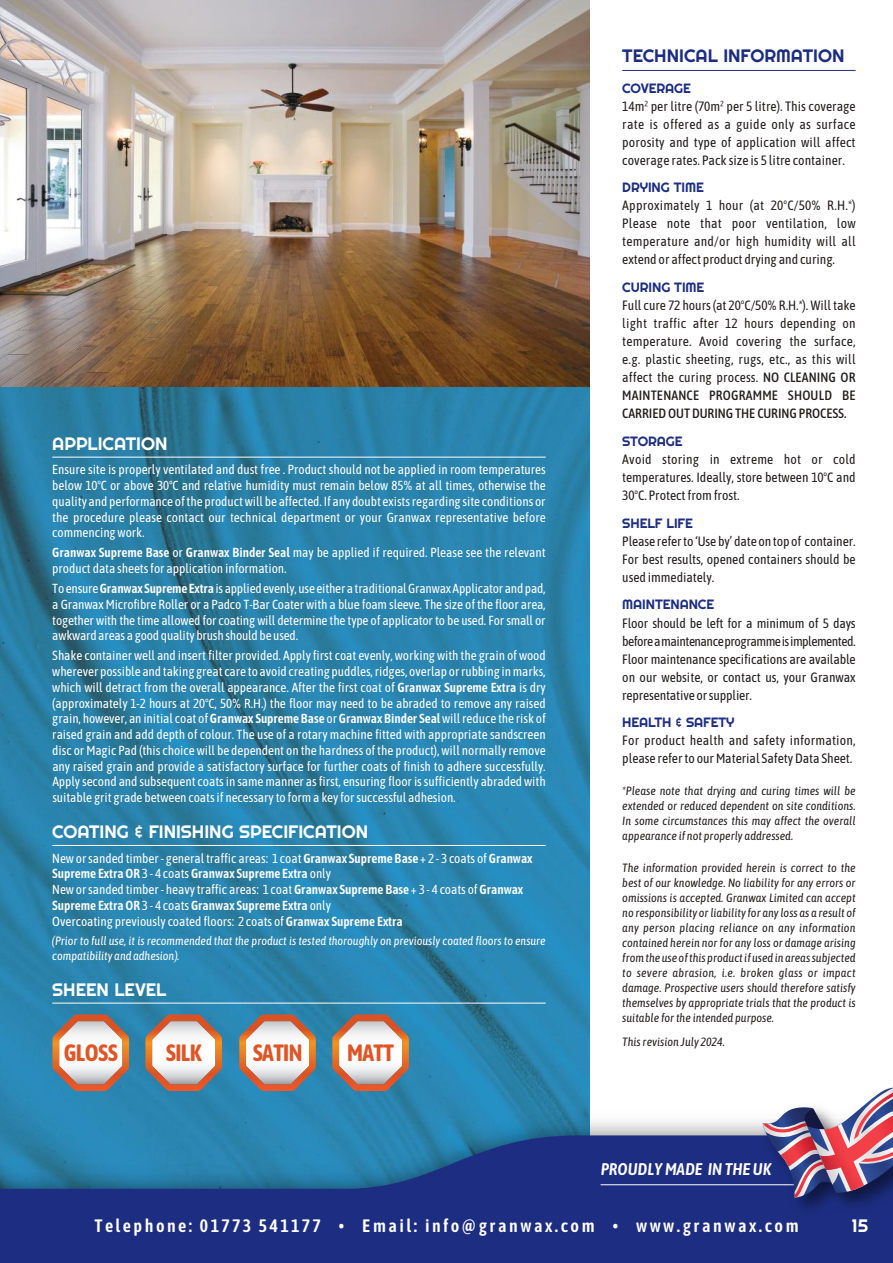
<style>
.page{position:relative;width:893px;height:1263px;background:#fff}
.page>*{position:absolute;margin:0;border:0;box-sizing:border-box;transform-origin:0 0}
.t1{font:700 23.55px "Asap Condensed";letter-spacing:-.025em;color:#e15425}
.t2{font:600 18px "Asap Condensed";letter-spacing:.14em;color:#fff}
.t3{font:18px "Righteous";color:#fff}
.t4{font:18px "Righteous";color:#1d2e82}
.t5{font:italic 600 16.95px "Asap Condensed";color:#fff}
.t6{font:13.5px/18px "Asap Condensed";letter-spacing:-.005em;color:#241f1f;text-align:justify}
.t7{font:13.5px/18px "Asap Condensed";letter-spacing:.015em;color:#241f1f}
.t8{font:13.5px "Righteous";letter-spacing:-.005em;color:#1d2e82}
.t9{font:13.2px/15.8px "Asap Condensed";letter-spacing:-.005em;color:#fff;text-align:justify}
.t10{font:italic 12px/15px "Asap Condensed";color:#241f1f;text-align:justify}
.t11{font:italic 12px/15px "Asap Condensed";letter-spacing:-.005em;color:#fff}
.s1{font-weight:600}
.s2{font-weight:500}
</style>
<div class="page">
<img style="left:0;top:255px;width:590px;height:817px">
<img style="left:0;top:1072px;width:747px;height:63px">
<svg style="left:0;top:1135px;width:893px;height:128px;background:#1f428c"></svg>
<hr style="left:601px;top:1184px;width:204px;height:1px;background:#fff">
<img style="left:747px;top:1121px;width:146px;height:117px">
<img style="left:763px;top:1107px;width:83px;height:91px">
<img style="left:794px;top:1170px;width:35px;height:28px">
<img style="left:795px;top:1170px;width:33px;height:28px">
<img style="left:778px;top:1137px;width:29px;height:33px">
<img style="left:763px;top:1121px;width:44px;height:16px">
<img style="left:763px;top:1123px;width:44px;height:9px">
<img style="left:780px;top:1136px;width:27px;height:31px">
<img style="left:807px;top:1087px;width:86px;height:106px">
<img style="left:807px;top:1126px;width:10px;height:36px">
<img style="left:849px;top:1088px;width:44px;height:23px">
<img style="left:819px;top:1174px;width:49px;height:18px">
<img style="left:817px;top:1111px;width:76px;height:63px">
<img style="left:820px;top:1115px;width:73px;height:55px">
<img style="left:824px;top:1125px;width:40px;height:66px">
<hr style="left:622px;top:70px;width:234px;height:1px;background:#1d2e82">
<hr style="left:52px;top:457px;width:494px;height:1px;background:#fff">
<hr style="left:52px;top:845px;width:494px;height:1px;background:#fff">
<hr style="left:52px;top:1003px;width:494px;height:1px;background:#fff">
<img style="left:0;top:0;width:589px;height:387px">
<svg style="left:53px;top:1014px;width:76px;height:77px"></svg>
<svg style="left:145px;top:1014px;width:77px;height:77px"></svg>
<svg style="left:239px;top:1014px;width:77px;height:77px"></svg>
<svg style="left:332px;top:1014px;width:77px;height:77px"></svg>
<h2 class="t3" style="left:52px;top:433px;width:117px">APPLICATION</h2>
<p class="t9" style="left:52px;top:461px;width:495px">Ensure site is properly ventilated and dust free . Product should not be applied in room temperatures below 10°C or above 30°C and relative humidity must remain below 85% at all times, otherwise the quality and performance ofthe productwill be affected.If any doubt existsregarding site conditions or the procedure please contact our technical department or your Granwax representative before commencingwork.</p>
<p class="t9" style="left:52px;top:544px;width:495px"><span class="s1">Granwax Supreme Base</span> or <span class="s1">Granwax Binder Seal</span> may be applied if required. Please see the relevant product data sheetsfor application information.</p>
<p class="t9" style="left:52px;top:580px;width:495px">Toensure<span class="s1">GranwaxSupremeExtra</span>isappliedevenly,useeitheratraditionalGranwaxApplicatorandpad, a Granwax Microfibre Roller or a Padco T-Bar Coater with a blue foam sleeve. The size of the floor area, together with the time allowed for coating will determine the type of applicator to be used. For small or awkward areas a good quality brush should be used.</p>
<p class="t9" style="left:52px;top:647px;width:495px">Shake container well and insert filter provided. Apply first coat evenly, working with the grain of wood wherever possible and taking great care to avoid creating puddles,ridges, overlap orrubbing inmarks, which will detract from the overall appearance. After the first coat of <span class="s1">Granwax Supreme Extra</span> is dry (approximately 1-2 hours at 20°C, 50% R.H.) the floor may need to be abraded to remove any raised grain, however, an initial coat of<span class="s1">Granwax SupremeBase</span> or<span class="s1">GranwaxBinder Seal</span>willreduce the risk of raised grain and add depth of colour. The use of a rotary machine fitted with appropriate sandscreen disc or Magic Pad (this choice will be dependent on the hardness of the product), will normally remove any raised grain and provide a satisfactory surface for further coats of finish to adhere successfully.<br>Applysecond and subsequent coatsin same manner asfirst, ensuring floorissufficiently abradedwith suitable grit grade between coatsif necessaryto forma keyforsuccessful adhesion.</p>
<h2 class="t3" style="left:52px;top:822px;width:317px">COATING &amp; FINISHING SPECIFICATION</h2>
<p class="t9" style="left:52px;top:849px;width:482px;text-align:left">Neworsanded timber- generaltraffic areas: 1 coat <span class="s1">Granwax Supreme Base</span> + 2 - 3 coats of <span class="s1">Granwax Supreme ExtraOR</span> 3 - 4 coats <span class="s1">Granwax Supreme Extra</span> only<br>Neworsanded timber- heavytraffic areas: 1 coat <span class="s1">Granwax Supreme Base</span> + 3 - 4 coats of <span class="s1">Granwax Supreme ExtraOR</span> 3 - 4 coats <span class="s1">Granwax Supreme Extra</span> only<br>Overcoating previously coated floors: 2 coats of <span class="s1">Granwax Supreme Extra</span></p>
<p class="t11" style="left:52px;top:933px;width:495px">(Prior to full use, it is recommended that the product is tested thoroughly on previously coated floors to ensure compatibility and adhesion).</p>
<h2 class="t3" style="left:52px;top:979px;width:116px">SHEEN LEVEL</h2>
<h1 class="t1" style="left:64px;top:1036px;width:56px">GLOSS</h1>
<h1 class="t1" style="left:166px;top:1036px;width:37px">SILK</h1>
<h1 class="t1" style="left:253px;top:1036px;width:51px">SATIN</h1>
<h1 class="t1" style="left:347px;top:1036px;width:48px">MATT</h1>
<h2 class="t4" style="left:622px;top:45px;width:224px">TECHNICAL INFORMATION</h2>
<p class="t8" style="left:622px;top:80px;width:70px">COVERAGE</p>
<p class="t6" style="left:622px;top:96px;width:235px">14m² per litre (70m² per 5 litre). This coverage rate is offered as a guide only as surface porosity and type of application will affect coverage rates. Pack size is 5 litre container.</p>
<p class="t8" style="left:622px;top:180px;width:83px">DRYING TIME</p>
<p class="t6" style="left:622px;top:196px;width:235px">Approximately 1 hour (at 20°C/50% R.H.*)<br>Please note that poor ventilation, low temperature and/or high humidity will all extend or affect product drying and curing.</p>
<p class="t8" style="left:622px;top:280px;width:84px">CURING TIME</p>
<p class="t6" style="left:622px;top:296px;width:235px">Full cure 72 hours(at 20°C/50%R.H.*).Willtake light traffic after 12 hours depending on temperature. Avoid covering the surface, e.g. plastic sheeting, rugs, etc., as this will affect the curing process. <span class="s2">NO CLEANING OR MAINTENANCE PROGRAMME SHOULD BE CARRIEDOUTDURING THE CURING PROCESS.</span></p>
<p class="t8" style="left:622px;top:433px;width:62px">STORAGE</p>
<p class="t6" style="left:622px;top:449px;width:235px">Avoid storing in extreme hot or cold temperatures. Ideally, store between 10°C and 30°C. Protectfromfrost.</p>
<p class="t8" style="left:622px;top:515px;width:72px">SHELF LIFE</p>
<p class="t6" style="left:622px;top:531px;width:235px">Please referto‘Useby’dateontopof container.<br>For best results, opened containers should be used immediately.</p>
<p class="t8" style="left:622px;top:597px;width:94px">MAINTENANCE</p>
<p class="t6" style="left:622px;top:613px;width:235px">Floor should be left for a minimum of 5 days beforeamaintenanceprogrammeisimplemented.<br>Floor maintenance specifications are available on our website, or contact us, your Granwax representative orsupplier.</p>
<p class="t8" style="left:622px;top:715px;width:114px">HEALTH &amp; SAFETY</p>
<p class="t7" style="left:622px;top:731px;width:235px">For product health and safety information, please referto ourMaterial SafetyData Sheet.</p>
<p class="t10" style="left:622px;top:783px;width:235px">*Please note that drying and curing times will be extended or reduced dependent on site conditions.<br>In some circumstances this may affect the overall appearance if not properly addressed.</p>
<p class="t10" style="left:622px;top:860px;width:235px">The information provided herein is correct to the best of our knowledge. No liability for any errors or omissions is accepted. Granwax Limited can accept no responsibility orliabilityfor anyloss as a result of any person placing reliance on any information contained herein nor for any loss or damage arising fromtheuseofthisproductifusedinareassubjected to severe abrasion, i.e. broken glass or impact damage. Prospective users should therefore satisfy themselves by appropriate trials that the product is suitable forthe intended purpose.</p>
<p class="t10" style="left:622px;top:1033px;width:104px">Thisrevision July 2024.</p>
<p class="t5" style="left:601px;top:1157px;width:172px">PROUDLYMADE IN THE UK</p>
<h2 class="t2" style="left:94px;top:1213px;width:706px">Telephone: 01773 541177 • Email: info@granwax.com • www.granwax.com</h2>
<h2 class="t3" style="left:852px;top:1215px;width:18px">15</h2>
</div>
